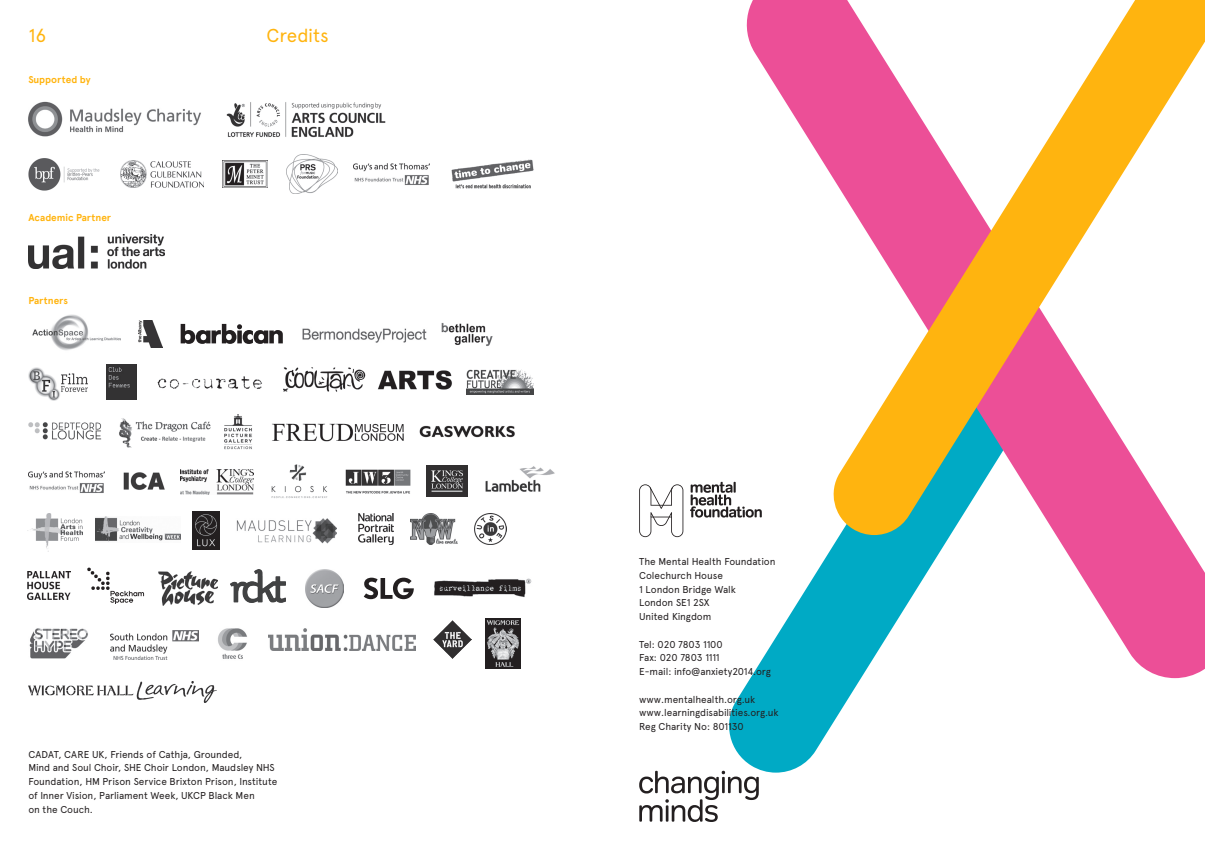
<style>
.page{position:relative;width:1205px;height:851px;background:#fff}
.page>*{position:absolute;margin:0;border:0;box-sizing:border-box;transform-origin:0 0}
.t1{font:18.75px "Apercu";letter-spacing:-.005em;color:#ffb40f}
.t2{font:10px/13.8px "Apercu";letter-spacing:-.01em;color:#231f20}
.t3{font:700 10px "Apercu";color:#ffb40f}
</style>
<div class="page">
<img style="left:28px;top:158px;width:72px;height:33px">
<img style="left:120px;top:161px;width:84px;height:26px">
<img style="left:353px;top:163px;width:76px;height:22px">
<img style="left:226px;top:102px;width:160px;height:36px">
<img style="left:28px;top:101px;width:173px;height:36px">
<img style="left:223px;top:161px;width:45px;height:26px">
<img style="left:287px;top:155px;width:51px;height:38px">
<img style="left:28px;top:235px;width:137px;height:33px">
<img style="left:32px;top:314px;width:88px;height:37px">
<img style="left:138px;top:320px;width:25px;height:27px">
<svg style="left:181px;top:324px;width:102px;height:20px"></svg>
<img style="left:302px;top:328px;width:125px;height:15px">
<img style="left:441px;top:323px;width:52px;height:23px">
<img style="left:106px;top:365px;width:31px;height:34px">
<img style="left:283px;top:368px;width:169px;height:24px">
<img style="left:466px;top:369px;width:68px;height:25px">
<img style="left:28px;top:422px;width:74px;height:18px">
<img style="left:119px;top:418px;width:92px;height:30px">
<img style="left:224px;top:414px;width:28px;height:35px">
<img style="left:272px;top:423px;width:132px;height:19px">
<img style="left:419px;top:425px;width:96px;height:13px">
<img style="left:123px;top:472px;width:42px;height:18px">
<img style="left:181px;top:469px;width:72px;height:26px">
<img style="left:346px;top:469px;width:65px;height:24px">
<img style="left:427px;top:465px;width:41px;height:31px">
<img style="left:485px;top:466px;width:70px;height:26px">
<img style="left:30px;top:513px;width:53px;height:36px">
<img style="left:96px;top:516px;width:84px;height:26px">
<img style="left:192px;top:512px;width:27px;height:37px">
<img style="left:359px;top:513px;width:34px;height:31px">
<img style="left:410px;top:513px;width:48px;height:31px">
<img style="left:475px;top:513px;width:31px;height:31px">
<img style="left:28px;top:571px;width:42px;height:28px">
<img style="left:159px;top:571px;width:58px;height:34px">
<svg style="left:364px;top:577px;width:50px;height:22px"></svg>
<img style="left:434px;top:578px;width:98px;height:19px">
<img style="left:29px;top:628px;width:59px;height:31px">
<img style="left:451px;top:159px;width:83px;height:30px">
<img style="left:269px;top:628px;width:147px;height:22px">
<img style="left:434px;top:620px;width:38px;height:38px">
<img style="left:29px;top:681px;width:187px;height:21px">
<img style="left:230px;top:569px;width:56px;height:33px">
<img style="left:236px;top:518px;width:101px;height:25px">
<img style="left:218px;top:628px;width:29px;height:31px">
<img style="left:305px;top:569px;width:38px;height:38px">
<img style="left:157px;top:376px;width:105px;height:13px">
<img style="left:271px;top:464px;width:57px;height:34px">
<img style="left:29px;top:368px;width:58px;height:32px">
<svg style="left:87px;top:567px;width:57px;height:37px"></svg>
<img style="left:28px;top:471px;width:76px;height:22px">
<img style="left:486px;top:618px;width:34px;height:50px">
<svg style="left:722px;top:517px;width:139px;height:255px;fill:#00aac5"></svg>
<svg style="left:739px;top:0;width:466px;height:678px"></svg>
<svg style="left:828px;top:0;width:377px;height:535px"></svg>
<svg style="left:639px;top:770px;width:120px;height:51px"></svg>
<svg style="left:639px;top:484px;width:44px;height:53px"></svg>
<svg style="left:690px;top:481px;width:72px;height:36px"></svg>
<img style="left:111px;top:631px;width:87px;height:28px">
<p class="t1" style="left:28px;top:24px;width:19px">16</p>
<p class="t1" style="left:266px;top:24px;width:64px">Credits</p>
<p class="t3" style="left:28px;top:74px;width:64px">Supported by</p>
<p class="t3" style="left:28px;top:211px;width:84px">Academic Partner</p>
<p class="t3" style="left:28px;top:294px;width:41px">Partners</p>
<p class="t2" style="left:28px;top:747px;width:250px">CADAT, CARE UK, Friends of Cathja, Grounded,<br>Mind and Soul Choir, SHE Choir London, Maudsley NHS Foundation, HM Prison Service Brixton Prison, Institute of Inner Vision, Parliament Week, UKCP Black Men<br>on the Couch.</p>
<p class="t2" style="left:639px;top:554px;width:138px">The Mental Health Foundation</p>
<p class="t2" style="left:639px;top:568px;width:85px">Colechurch House</p>
<p class="t2" style="left:639px;top:582px;width:98px">1 London Bridge Walk</p>
<p class="t2" style="left:639px;top:595px;width:72px">London SE1 2SX</p>
<p class="t2" style="left:639px;top:609px;width:74px">United Kingdom</p>
<p class="t2" style="left:639px;top:637px;width:85px">Tel: 020 7803 1100</p>
<p class="t2" style="left:639px;top:650px;width:82px">Fax: 020 7803 1111</p>
<p class="t2" style="left:639px;top:664px;width:133px">E-mail: info@anxiety2014.org</p>
<p class="t2" style="left:639px;top:692px;width:117px">www.mentalhealth.org.uk</p>
<p class="t2" style="left:639px;top:705px;width:141px">www.learningdisabilities.org.uk</p>
<p class="t2" style="left:639px;top:719px;width:106px">Reg Charity No: 801130</p>
</div>
